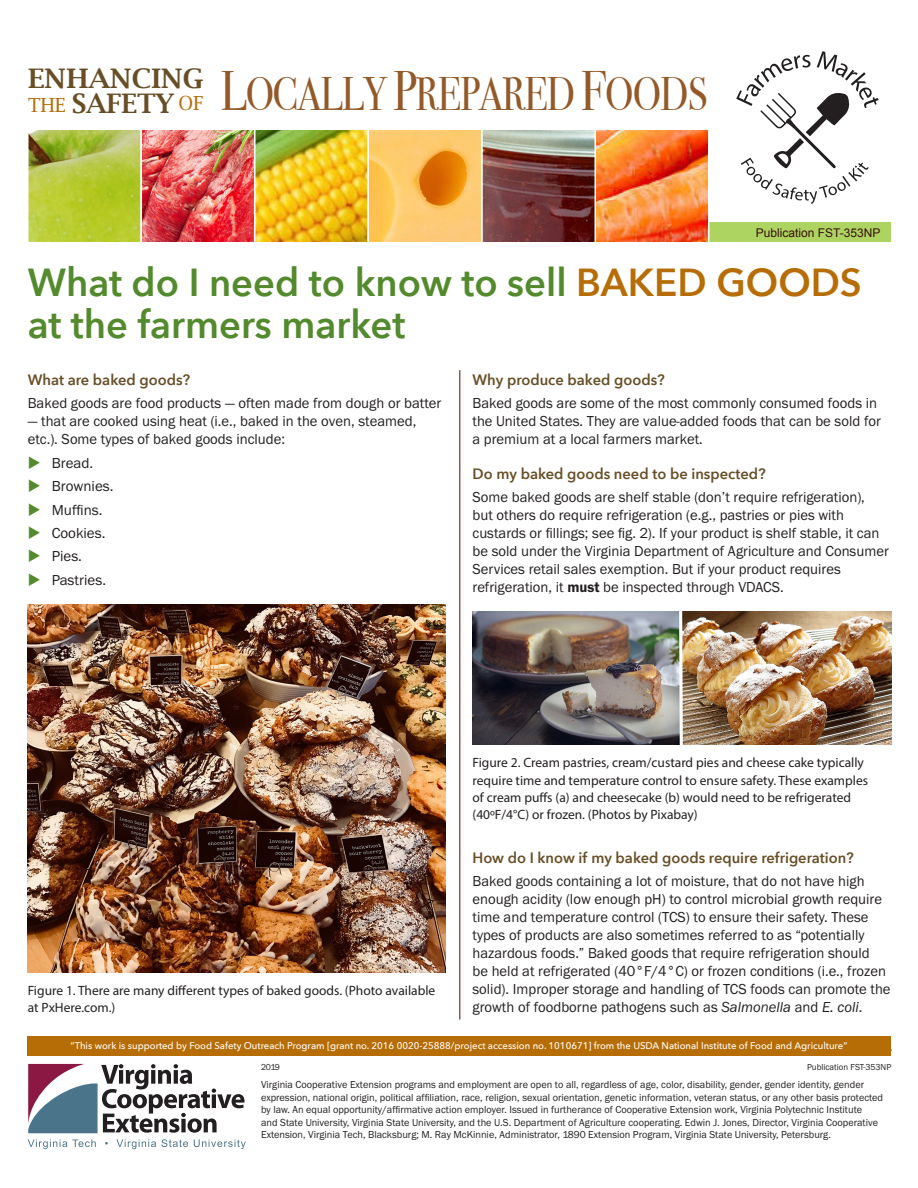
<style>
.page{position:relative;width:918px;height:1188px;background:#fff}
.page>*{position:absolute;margin:0;border:0;box-sizing:border-box;transform-origin:0 0}
.t1{font:46.95px "Bodoni Svty Two ITCTT";letter-spacing:-.02em;color:#935928;scale:.84 1}
.headline{font:600 39px/42px "Avenir Next";color:#548a2e}
.t2{font:600 27px/25.5px "Lucida Bright";color:#674e26}
.Text{font:15px/18px "Franklin Gothic";color:#231f20}
.Subheader_1{font:600 15px "Avenir Next";color:#674e26}
.t3{font:13.5px/17.2px "Myriad Pro";color:#231f20}
.t4{font:12px "Arial";color:#390f0f}
.Text-2{font:10.5px/12.6px "Franklin Gothic";color:#231f20}
.Subheader_1-2{font:500 9.75px "Avenir Next";color:#fff}
.Text-3{font:9px "Franklin Gothic";color:#231f20}
.s1{font-weight:400;font-size:19.5px;color:#b76d06}
.s2{font-size:55.5px}
.s3{color:#b76d06}
.s4{font-family:"Franklin Gothic Dem Bld"}
.s5{font-family:"Franklin Gothic Itl"}
</style>
<div class="page">
<div style="left:709px;top:222px;width:182px;height:20px;background:#add461"></div>
<img style="left:30px;top:132px;width:677px;height:109px">
<div style="left:27px;top:129px;width:115px;height:115px;border:2px solid #fff"></div>
<div style="left:141px;top:129px;width:115px;height:115px;border:2px solid #fff"></div>
<div style="left:254px;top:129px;width:115px;height:115px;border:2px solid #fff"></div>
<div style="left:595px;top:129px;width:115px;height:115px;border:2px solid #fff"></div>
<div style="left:481px;top:129px;width:115px;height:115px;border:2px solid #fff"></div>
<div style="left:368px;top:129px;width:115px;height:115px;border:2px solid #fff"></div>
<svg style="left:28px;top:1064px;width:217px;height:69px"></svg>
<svg style="left:28px;top:1139px;width:68px;height:10px"></svg>
<svg style="left:116px;top:1139px;width:72px;height:10px"></svg>
<svg style="left:194px;top:1139px;width:52px;height:10px"></svg>
<hr style="left:459px;top:370px;width:1px;height:650px;background:#8d5b5a">
<hr style="left:28px;top:1049px;width:864px;height:2px;background:#b76d06">
<svg style="left:736px;top:51px;width:143px;height:153px"></svg>
<div style="left:27px;top:1036px;width:864px;height:20px;background:#b76d06"></div>
<img style="left:28px;top:604px;width:418px;height:368px">
<img style="left:472px;top:611px;width:420px;height:134px">
<p class="t2" style="left:28px;top:65px;width:177px">ENHANCING<br><span class="s1">THE</span> SAFETY <span class="s1">OF</span></p>
<p class="t1" style="left:220px;top:55px;width:581px"><span class="s2">L</span>OCALLY <span class="s2">P</span>REPARED <span class="s2">F</span>OODS</p>
<p class="t4" style="left:756px;top:224px;width:126px">Publication FST-353NP</p>
<p class="headline" style="left:28px;top:260px;width:836px">What do I need to know to sell <span class="s3">BAKED GOODS </span>at the farmers market</p>
<p class="Subheader_1" style="left:28px;top:367px;width:164px">What are baked goods?</p>
<p class="Text" style="left:28px;top:396px;width:415px">Baked goods are food products — often made from dough or batter</p>
<p class="Text" style="left:28px;top:414px;width:390px">— that are cooked using heat (i.e., baked in the oven, steamed, etc.). Some types of baked goods include:</p>
<p class="Text" style="left:52px;top:455px;width:43px">Bread.</p>
<p class="Text" style="left:52px;top:479px;width:63px">Brownies.</p>
<p class="Text" style="left:52px;top:502px;width:52px">Muffins.</p>
<p class="Text" style="left:52px;top:525px;width:55px">Cookies.</p>
<p class="Text" style="left:52px;top:549px;width:32px">Pies.</p>
<p class="Text" style="left:52px;top:572px;width:56px">Pastries.</p>
<p class="Subheader_1" style="left:472px;top:367px;width:194px">Why produce baked goods?</p>
<p class="Text" style="left:472px;top:396px;width:410px">Baked goods are some of the most commonly consumed foods in the United States. They are value-added foods that can be sold for a premium at a local farmers market.</p>
<p class="Subheader_1" style="left:472px;top:461px;width:295px">Do my baked goods need to be inspected?</p>
<p class="Text" style="left:472px;top:489px;width:418px">Some baked goods are shelf stable (don’t require refrigeration), but others do require refrigeration (e.g., pastries or pies with custards or fillings; see fig. 2). If your product is shelf stable, it can be sold under the Virginia Department of Agriculture and Consumer Services retail sales exemption. But if your product requires refrigeration, it <span class="s4">must</span> be inspected through VDACS.</p>
<p class="t3" style="left:28px;top:982px;width:409px">Figure 1. There are many different types of baked goods. (Photo available at PxHere.com.)</p>
<p class="t3" style="left:472px;top:754px;width:397px">Figure 2. Cream pastries, cream/custard pies and cheese cake typically require time and temperature control to ensure safety. These examples of cream puffs (a) and cheesecake (b) would need to be refrigerated (40ºF/4°C) or frozen. (Photos by Pixabay)</p>
<p class="Subheader_1" style="left:472px;top:845px;width:383px">How do I know if my baked goods require refrigeration?</p>
<p class="Text" style="left:472px;top:874px;width:420px">Baked goods containing a lot of moisture, that do not have high enough acidity (low enough pH) to control microbial growth require time and temperature control (TCS) to ensure their safety. These types of products are also sometimes referred to as “potentially hazardous foods.” Baked goods that require refrigeration should<br>be held at refrigerated (40°F/4°C) or frozen conditions (i.e., frozen solid). Improper storage and handling of TCS foods can promote the growth of foodborne pathogens such as <span class="s5">Salmonella</span> and <span class="s5">E. coli</span>.</p>
<p class="Subheader_1-2" style="left:71px;top:1037px;width:778px">“This work is supported by Food Safety Outreach Program [grant no. 2016 0020-25888/project accession no. 1010671] from the USDA National Institute of Food and Agriculture”</p>
<p class="Text-3" style="left:261px;top:1061px;width:20px">2019</p>
<p class="Text-3" style="left:807px;top:1061px;width:86px">Publication FST-353NP</p>
<p class="Text-2" style="left:261px;top:1079px;width:624px">Virginia Cooperative Extension programs and employment are open to all, regardless of age, color, disability, gender, gender identity, gender expression, national origin, political affiliation, race, religion, sexual orientation, genetic information, veteran status, or any other basis protected by law. An equal opportunity/affirmative action employer. Issued in furtherance of Cooperative Extension work, Virginia Polytechnic Institute<br>and State University, Virginia State University, and the U.S. Department of Agriculture cooperating. Edwin J. Jones, Director, Virginia Cooperative Extension, Virginia Tech, Blacksburg; M. Ray McKinnie, Administrator, 1890 Extension Program, Virginia State University, Petersburg.</p>
</div>
